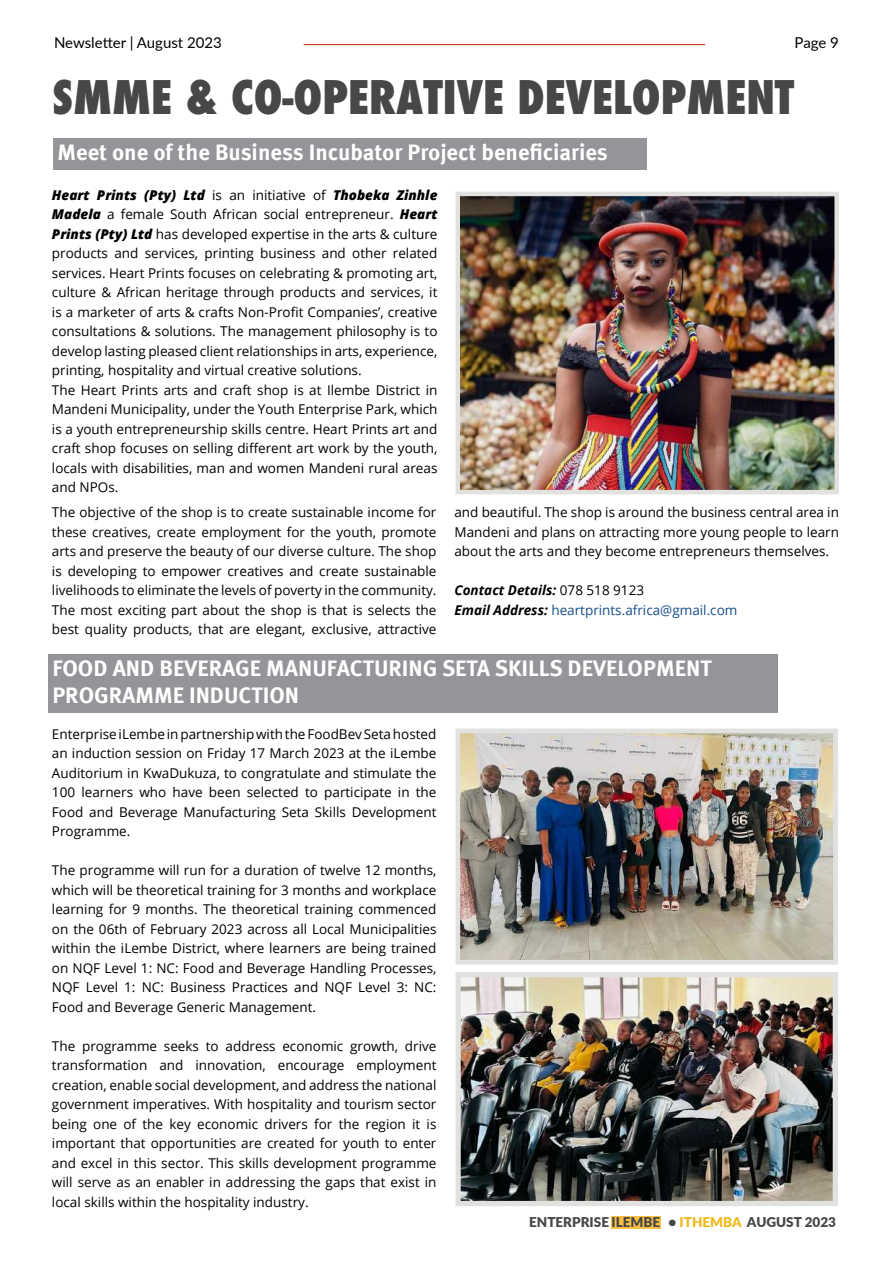
<style>
.page{position:relative;width:893px;height:1263px;background:#fff}
.page>*{position:absolute;margin:0;border:0;box-sizing:border-box;transform-origin:0 0}
.t1{font:800 condensed 45px "Futura";color:#464749}
.t2{font:700 22.5px/27px "Meta Pro";color:#fff}
.t3{font:15px "Lato";color:#000}
.t4{font:13.5px/19.5px "Open Sans";color:#000;text-align:justify}
.t5{font:italic 700 13.5px/19.5px "Open Sans";color:#000}
.t6{font:900 13.5px "Lato";color:#464749}
.s1{font-weight:800;font-style:italic}
.s2{font-weight:400;font-style:normal}
.s3{font-weight:400;font-style:normal;color:#174f8b}
.s4{color:#f1ba1b}
</style>
<div class="page">
<img style="left:461px;top:735px;width:371px;height:224px">
<div style="left:455px;top:729px;width:383px;height:236px;border:5px solid #e1e1e0"></div>
<img style="left:460px;top:197px;width:374px;height:292px">
<div style="left:455px;top:192px;width:384px;height:302px;border:4px solid #e1e1e0"></div>
<img style="left:461px;top:978px;width:371px;height:222px">
<div style="left:455px;top:972px;width:383px;height:234px;border:5px solid #e1e1e0"></div>
<div style="left:53px;top:138px;width:593px;height:32px;background:#939598"></div>
<div style="left:48px;top:655px;width:730px;height:58px;background:#939598"></div>
<div style="left:612px;top:1216px;width:49px;height:12px;background:#fec041"></div>
<hr style="left:304px;top:44px;width:401px;height:1px;background:#ba2800">
<p class="t3" style="left:54px;top:32px;width:169px">Newsletter | August 2023</p>
<p class="t3" style="left:795px;top:32px;width:46px">Page 9</p>
<h1 class="t1" style="left:52px;top:66px;width:743px">SMME &amp; CO-OPERATIVE DEVELOPMENT</h1>
<h2 class="t2" style="left:57px;top:137px;width:552px">Meet one of the Business Incubator Project beneficiaries</h2>
<p class="t4" style="left:52px;top:185px;width:387px;text-align:left"><span class="s1">Heart Prints (Pty) Ltd</span> is an initiative of <span class="s1">Thobeka Zinhle Madela</span> a female South African social entrepreneur. <span class="s1">Heart Prints (Pty) Ltd</span> has developed expertise in the arts &amp; culture products and services, printing business and other related services. Heart Prints focuses on celebrating &amp; promoting art, culture &amp; African heritage through products and services, it is a marketer of arts &amp; crafts Non-Profit Companies’, creative consultations &amp; solutions. The management philosophy is to develop lasting pleased client relationships in arts, experience, printing, hospitality and virtual creative solutions.<br>The Heart Prints arts and craft shop is at Ilembe District in Mandeni Municipality, under the Youth Enterprise Park, which is a youth entrepreneurship skills centre. Heart Prints art and craft shop focuses on selling different art work by the youth, locals with disabilities, man and women Mandeni rural areas and NPOs.</p>
<p class="t4" style="left:52px;top:502px;width:386px">The objective of the shop is to create sustainable income for these creatives, create employment for the youth, promote arts and preserve the beauty of our diverse culture. The shop is developing to empower creatives and create sustainable livelihoods to eliminate the levels of poverty in the community.<br>The most exciting part about the shop is that is selects the best quality products, that are elegant, exclusive, attractive</p>
<p class="t4" style="left:454px;top:502px;width:386px">and beautiful. The shop is around the business central area in Mandeni and plans on attracting more young people to learn about the arts and they become entrepreneurs themselves.</p>
<p class="t5" style="left:454px;top:580px;width:284px">Contact Details: <span class="s2">078 518 9123<br></span>Email Address: <span class="s3">heartprints.africa@gmail.com</span></p>
<h2 class="t2" style="left:52px;top:653px;width:661px">FOOD AND BEVERAGE MANUFACTURING SETA SKILLS DEVELOPMENT<br>PROGRAMME INDUCTION</h2>
<p class="t4" style="left:52px;top:724px;width:386px">Enterprise iLembe in partnership with the FoodBev Seta hosted an induction session on Friday 17 March 2023 at the iLembe Auditorium in KwaDukuza, to congratulate and stimulate the 100 learners who have been selected to participate in the Food and Beverage Manufacturing Seta Skills Development Programme.</p>
<p class="t4" style="left:52px;top:860px;width:386px">The programme will run for a duration of twelve 12 months, which will be theoretical training for 3 months and workplace learning for 9 months. The theoretical training commenced on the 06th of February 2023 across all Local Municipalities within the iLembe District, where learners are being trained on NQF Level 1: NC: Food and Beverage Handling Processes, NQF Level 1: NC: Business Practices and NQF Level 3: NC:<br>Food and Beverage Generic Management.</p>
<p class="t4" style="left:52px;top:1036px;width:386px">The programme seeks to address economic growth, drive transformation and innovation, encourage employment creation, enable social development, and address the national government imperatives. With hospitality and tourism sector being one of the key economic drivers for the region it is important that opportunities are created for youth to enter and excel in this sector. This skills development programme will serve as an enabler in addressing the gaps that exist in local skills within the hospitality industry.</p>
<p class="t6" style="left:529px;top:1212px;width:308px">ENTERPRISE ILEMBE • <span class="s4">ITHEMBA</span> AUGUST 2023</p>
</div>
